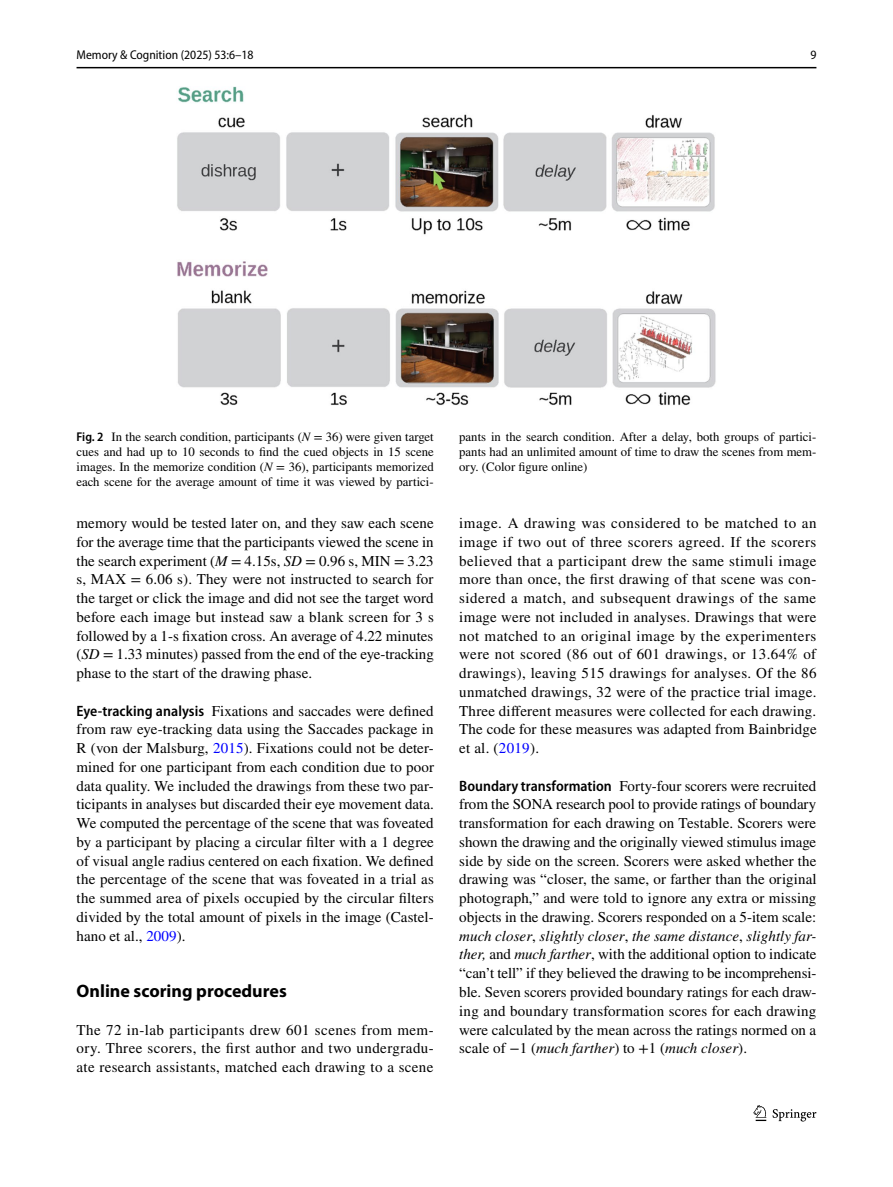
<style>
.page{position:relative;width:893px;height:1187px;background:#fff}
.page>*{position:absolute;margin:0;border:0;box-sizing:border-box;transform-origin:0 0}
.t1{font:700 18px "Myriad Pro";color:#000}
.t2{font:15px/18.8px "STIX";letter-spacing:.005em;color:#000;text-align:justify}
.t3{font:12.75px/15px "STIX";color:#000;text-align:justify}
.t4{font:semi-condensed 12.75px "Myriad Pro";color:#000}
.s1{font-family:"Myriad Pro";font-weight:600;font-stretch:semi-condensed}
.s2{font-style:italic}
.s3{color:#00f}
</style>
<div class="page">
<hr style="left:77px;top:67px;width:739px;height:1px;background:#000">
<svg style="left:753px;top:1105px;width:13px;height:15px"></svg>
<svg style="left:773px;top:1109px;width:43px;height:12px"></svg>
<img style="left:177px;top:87px;width:539px;height:318px">
<p class="t4" style="left:77px;top:48px;width:179px">Memory &amp; Cognition (2025) 53:6–18</p>
<p class="t4" style="left:810px;top:48px;width:8px">9</p>
<p class="t3" style="left:77px;top:429px;width:359px"><span class="s1">Fig. 2</span> In the search condition, participants (<span class="s2">N</span> = 36) were given target cues and had up to 10 seconds to find the cued objects in 15 scene images. In the memorize condition (<span class="s2">N</span> = 36), participants memorized each scene for the average amount of time it was viewed by partici-</p>
<p class="t3" style="left:459px;top:429px;width:359px">pants in the search condition. After a delay, both groups of partici&shy;pants had an unlimited amount of time to draw the scenes from mem&shy;ory. (Color figure online)</p>
<p class="t2" style="left:77px;top:514px;width:359px">memory would be tested later on, and they saw each scene for the average time that the participants viewed the scene in the search experiment (<span class="s2">M</span> = 4.15s, <span class="s2">SD</span> = 0.96 s, MIN = 3.23 s, MAX = 6.06 s). They were not instructed to search for the target or click the image and did not see the target word before each image but instead saw a blank screen for 3 s followed by a 1-s fixation cross. An average of 4.22 minutes (<span class="s2">SD</span> = 1.33 minutes) passed from the end of the eye-tracking phase to the start of the drawing phase.</p>
<p class="t2" style="left:77px;top:702px;width:359px"><span class="s1">Eye‑tracking analysis</span> Fixations and saccades were defined from raw eye-tracking data using the Saccades package in R (von der Malsburg, <span class="s3">2015</span>). Fixations could not be deter&shy;mined for one participant from each condition due to poor data quality. We included the drawings from these two par&shy;ticipants in analyses but discarded their eye movement data.<br>We computed the percentage of the scene that was foveated by a participant by placing a circular filter with a 1 degree of visual angle radius centered on each fixation. We defined the percentage of the scene that was foveated in a trial as the summed area of pixels occupied by the circular filters divided by the total amount of pixels in the image (Castel&shy;hano et al., <span class="s3">2009</span>).</p>
<p class="t1" style="left:77px;top:979px;width:212px">Online scoring procedures</p>
<p class="t2" style="left:77px;top:1021px;width:359px">The 72 in-lab participants drew 601 scenes from mem&shy;ory. Three scorers, the first author and two undergradu&shy;ate research assistants, matched each drawing to a scene</p>
<p class="t2" style="left:459px;top:514px;width:359px">image. A drawing was considered to be matched to an image if two out of three scorers agreed. If the scorers believed that a participant drew the same stimuli image more than once, the first drawing of that scene was con&shy;sidered a match, and subsequent drawings of the same image were not included in analyses. Drawings that were not matched to an original image by the experimenters were not scored (86 out of 601 drawings, or 13.64% of drawings), leaving 515 drawings for analyses. Of the 86 unmatched drawings, 32 were of the practice trial image.<br>Three different measures were collected for each drawing.<br>The code for these measures was adapted from Bainbridge et al. (<span class="s3">2019</span>).</p>
<p class="t2" style="left:459px;top:777px;width:359px"><span class="s1">Boundary transformation</span> Forty-four scorers were recruited from the SONA research pool to provide ratings of boundary transformation for each drawing on Testable. Scorers were shown the drawing and the originally viewed stimulus image side by side on the screen. Scorers were asked whether the drawing was “closer, the same, or farther than the original photograph,” and were told to ignore any extra or missing objects in the drawing. Scorers responded on a 5-item scale: <span class="s2">much closer</span>, <span class="s2">slightly closer</span>, <span class="s2">the same distance</span>, <span class="s2">slightly far&shy;ther,</span> and <span class="s2">much farther</span>, with the additional option to indicate “can’t tell” if they believed the drawing to be incomprehensi&shy;ble. Seven scorers provided boundary ratings for each draw&shy;ing and boundary transformation scores for each drawing were calculated by the mean across the ratings normed on a scale of −1 (<span class="s2">much farther</span>) to +1 (<span class="s2">much closer</span>).</p>
</div>
